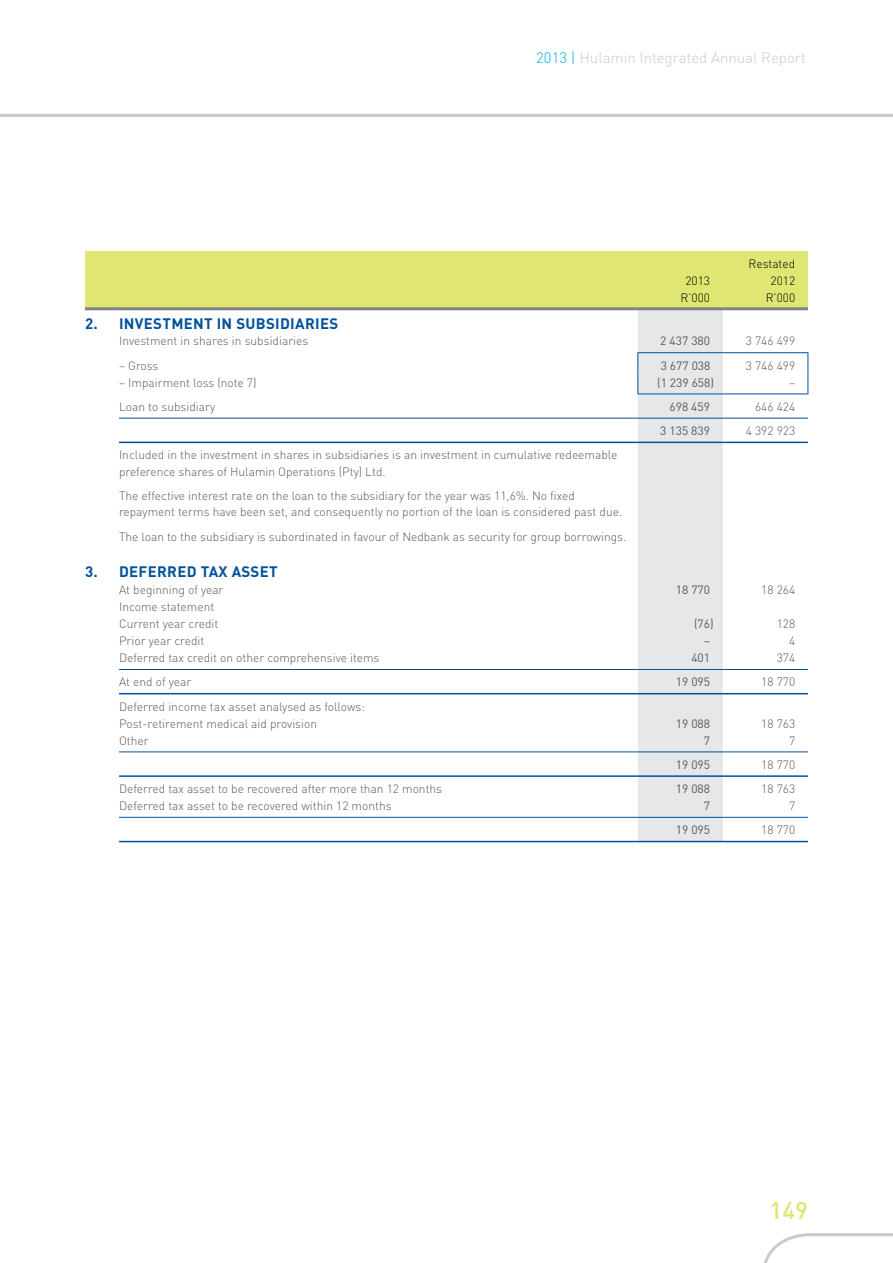
<style>
.page{position:relative;width:893px;height:1263px;background:#fff}
.page>*{position:absolute;margin:0;border:0;box-sizing:border-box;transform-origin:0 0}
.t1{font:500 24px "DIN";color:#dfe672}
.t2{font:700 15px "DIN";letter-spacing:.02em;color:#00529c}
.t3{font:300 15px "DIN";color:#c9cacc}
.t4{font:300 12px/16.5px "DIN";color:#58595b}
.t5{font:12px "DIN";color:#58595b}
.t6{font:300 12px "DIN";color:#000}
.s1{color:#00aeef}
</style>
<div class="page">
<svg style="left:764px;top:1233px;width:129px;height:30px"></svg>
<hr style="left:0;top:114px;width:893px;height:3px;background:#c9cacc">
<div style="left:85px;top:251px;width:723px;height:56px;background:#dfe672"></div>
<div style="left:638px;top:310px;width:85px;height:531px;background:#e6e7e8"></div>
<hr style="left:119px;top:418px;width:519px;height:1px;background:#00529c">
<hr style="left:638px;top:418px;width:85px;height:1px;background:#00529c">
<hr style="left:723px;top:418px;width:85px;height:1px;background:#00529c">
<hr style="left:85px;top:307px;width:34px;height:3px;background:#808285">
<hr style="left:119px;top:307px;width:519px;height:3px;background:#808285">
<hr style="left:638px;top:307px;width:85px;height:3px;background:#808285">
<hr style="left:723px;top:307px;width:85px;height:3px;background:#808285">
<hr style="left:119px;top:817px;width:519px;height:1px;background:#00529c">
<hr style="left:638px;top:817px;width:85px;height:1px;background:#00529c">
<hr style="left:723px;top:817px;width:85px;height:1px;background:#00529c">
<hr style="left:119px;top:669px;width:519px;height:1px;background:#00529c">
<hr style="left:638px;top:669px;width:85px;height:1px;background:#00529c">
<hr style="left:723px;top:669px;width:85px;height:1px;background:#00529c">
<hr style="left:119px;top:841px;width:519px;height:1px;background:#00529c">
<hr style="left:638px;top:841px;width:85px;height:1px;background:#00529c">
<hr style="left:723px;top:841px;width:85px;height:1px;background:#00529c">
<hr style="left:119px;top:751px;width:519px;height:1px;background:#00529c">
<hr style="left:638px;top:751px;width:85px;height:1px;background:#00529c">
<hr style="left:723px;top:751px;width:85px;height:1px;background:#00529c">
<hr style="left:119px;top:775px;width:519px;height:2px;background:#00529c">
<hr style="left:638px;top:775px;width:85px;height:2px;background:#00529c">
<hr style="left:723px;top:775px;width:85px;height:2px;background:#00529c">
<hr style="left:119px;top:693px;width:519px;height:1px;background:#00529c">
<hr style="left:638px;top:693px;width:85px;height:1px;background:#00529c">
<hr style="left:723px;top:693px;width:85px;height:1px;background:#00529c">
<hr style="left:637px;top:352px;width:86px;height:1px;background:#00529c">
<hr style="left:723px;top:352px;width:85px;height:1px;background:#00529c">
<svg style="left:637px;top:353px;width:1px;height:41px"></svg>
<svg style="left:807px;top:353px;width:1px;height:41px"></svg>
<hr style="left:637px;top:394px;width:86px;height:1px;background:#00529c">
<hr style="left:723px;top:394px;width:85px;height:1px;background:#00529c">
<hr style="left:119px;top:442px;width:519px;height:1px;background:#00529c">
<hr style="left:638px;top:442px;width:85px;height:1px;background:#00529c">
<hr style="left:723px;top:442px;width:85px;height:1px;background:#00529c">
<p class="t3" style="left:536px;top:48px;width:271px"><span class="s1">2013 |</span> Hulamin Integrated Annual Report</p>
<p class="t6" style="left:749px;top:256px;width:48px">Restated</p>
<p class="t6" style="left:685px;top:273px;width:26px">2013</p>
<p class="t6" style="left:770px;top:273px;width:26px">2012</p>
<p class="t6" style="left:681px;top:290px;width:31px">R’000</p>
<p class="t6" style="left:766px;top:290px;width:31px">R’000</p>
<p class="t2" style="left:85px;top:313px;width:255px">2. INVESTMENT IN SUBSIDIARIES</p>
<p class="t4" style="left:119px;top:333px;width:191px">Investment in shares in subsidiaries</p>
<p class="t5" style="left:660px;top:334px;width:51px">2 437 380</p>
<p class="t4" style="left:746px;top:333px;width:51px">3 746 499</p>
<p class="t4" style="left:119px;top:357px;width:41px">– Gross</p>
<p class="t5" style="left:661px;top:358px;width:51px">3 677 038</p>
<p class="t4" style="left:746px;top:357px;width:51px">3 746 499</p>
<p class="t4" style="left:119px;top:374px;width:139px">– Impairment loss (note 7)</p>
<p class="t5" style="left:657px;top:375px;width:58px">(1 239 658)</p>
<p class="t4" style="left:789px;top:374px;width:8px">–</p>
<p class="t4" style="left:119px;top:398px;width:98px">Loan to subsidiary</p>
<p class="t5" style="left:669px;top:399px;width:42px">698 459</p>
<p class="t4" style="left:755px;top:398px;width:42px">646 424</p>
<p class="t5" style="left:660px;top:423px;width:51px">3 135 839</p>
<p class="t4" style="left:746px;top:422px;width:51px">4 392 923</p>
<p class="t4" style="left:119px;top:447px;width:500px">Included in the investment in shares in subsidiaries is an investment in cumulative redeemable preference shares of Hulamin Operations (Pty) Ltd.</p>
<p class="t4" style="left:119px;top:487px;width:505px">The effective interest rate on the loan to the subsidiary for the year was 11,6%. No fixed repayment terms have been set, and consequently no portion of the loan is considered past due.</p>
<p class="t4" style="left:119px;top:528px;width:509px">The loan to the subsidiary is subordinated in favour of Nedbank as security for group borrowings.</p>
<p class="t2" style="left:85px;top:562px;width:194px">3. DEFERRED TAX ASSET</p>
<p class="t4" style="left:119px;top:581px;width:106px">At beginning of year</p>
<p class="t5" style="left:676px;top:582px;width:36px">18 770</p>
<p class="t4" style="left:761px;top:581px;width:35px">18 264</p>
<p class="t4" style="left:119px;top:598px;width:101px;line-height:17px">Income statement<br>Current year credit</p>
<p class="t5" style="left:694px;top:616px;width:21px">(76)</p>
<p class="t4" style="left:777px;top:615px;width:20px">128</p>
<p class="t4" style="left:119px;top:632px;width:87px">Prior year credit</p>
<p class="t5" style="left:704px;top:633px;width:8px">–</p>
<p class="t4" style="left:789px;top:632px;width:8px">4</p>
<p class="t4" style="left:119px;top:649px;width:262px">Deferred tax credit on other comprehensive items</p>
<p class="t5" style="left:691px;top:650px;width:20px">401</p>
<p class="t4" style="left:777px;top:649px;width:20px">374</p>
<p class="t4" style="left:119px;top:674px;width:74px">At end of year</p>
<p class="t5" style="left:676px;top:675px;width:36px">19 095</p>
<p class="t4" style="left:761px;top:674px;width:35px">18 770</p>
<p class="t4" style="left:119px;top:698px;width:247px;line-height:17px">Deferred income tax asset analysed as follows:<br>Post-retirement medical aid provision</p>
<p class="t5" style="left:676px;top:716px;width:36px">19 088</p>
<p class="t4" style="left:761px;top:715px;width:35px">18 763</p>
<p class="t4" style="left:119px;top:732px;width:31px">Other</p>
<p class="t5" style="left:704px;top:733px;width:8px">7</p>
<p class="t4" style="left:789px;top:732px;width:8px">7</p>
<p class="t5" style="left:676px;top:757px;width:36px">19 095</p>
<p class="t4" style="left:761px;top:756px;width:35px">18 770</p>
<p class="t4" style="left:119px;top:780px;width:325px">Deferred tax asset to be recovered after more than 12 months</p>
<p class="t5" style="left:676px;top:781px;width:36px">19 088</p>
<p class="t4" style="left:761px;top:780px;width:35px">18 763</p>
<p class="t4" style="left:119px;top:797px;width:274px">Deferred tax asset to be recovered within 12 months</p>
<p class="t5" style="left:704px;top:798px;width:8px">7</p>
<p class="t4" style="left:789px;top:797px;width:8px">7</p>
<p class="t5" style="left:676px;top:822px;width:36px">19 095</p>
<p class="t4" style="left:761px;top:821px;width:35px">18 770</p>
<h1 class="t1" style="left:769px;top:1195px;width:40px">149</h1>
</div>
